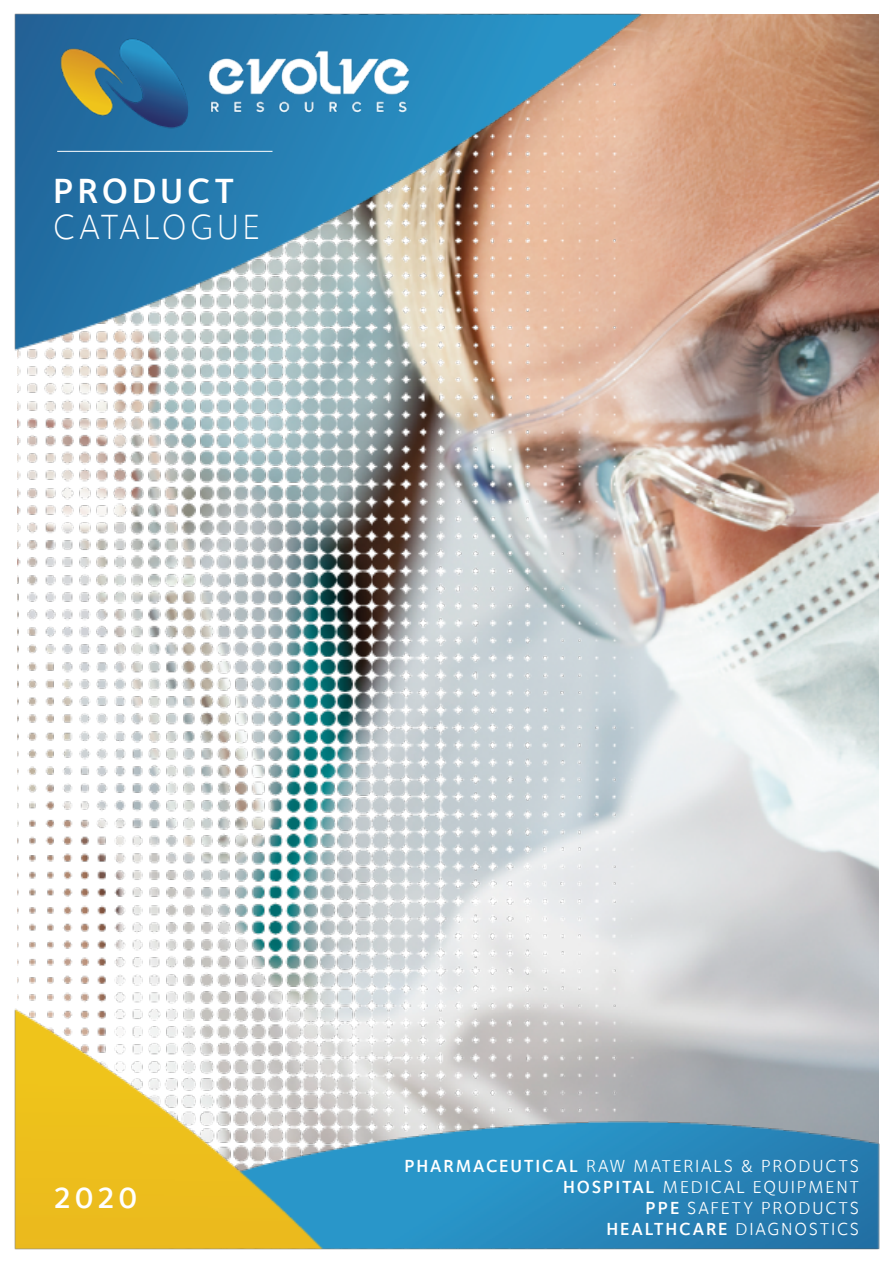
<style>
.page{position:relative;width:893px;height:1263px;background:#fff}
.page>*{position:absolute;margin:0;border:0;box-sizing:border-box;transform-origin:0 0}
.t1{font:300 36px "Foundry Sterling";letter-spacing:.1em;color:#fff}
.t2{font:600 36px "Foundry Sterling";letter-spacing:.1em;color:#fff}
.t3{font:600 30px "Foundry Sterling";color:#fff}
.t4{font:18px/21px "Foundry Sterling";letter-spacing:.1em;color:#fff;text-align:right}
.s1{font-weight:600}
</style>
<div class="page">
<img style="left:14px;top:13px;width:866px;height:1237px">
<hr style="left:57px;top:151px;width:215px;height:1px;background:#fff">
<img style="left:42px;top:34px;width:385px;height:102px">
<h1 class="t2" style="left:53px;top:169px;width:183px">PRODUCT</h1>
<h1 class="t1" style="left:53px;top:206px;width:208px">CATALOGUE</h1>
<h2 class="t3" style="left:53px;top:1180px;width:86px">2020</h2>
<p class="t4" style="left:404px;top:1155px;width:456px"><span class="s1">PHARMACEUTICAL</span> RAW MATERIALS &amp; PRODUCTS<br><span class="s1">HOSPITAL</span> MEDICAL EQUIPMENT<br><span class="s1">PPE</span> SAFETY PRODUCTS<br><span class="s1">HEALTHCARE</span> DIAGNOSTICS</p>
</div>
